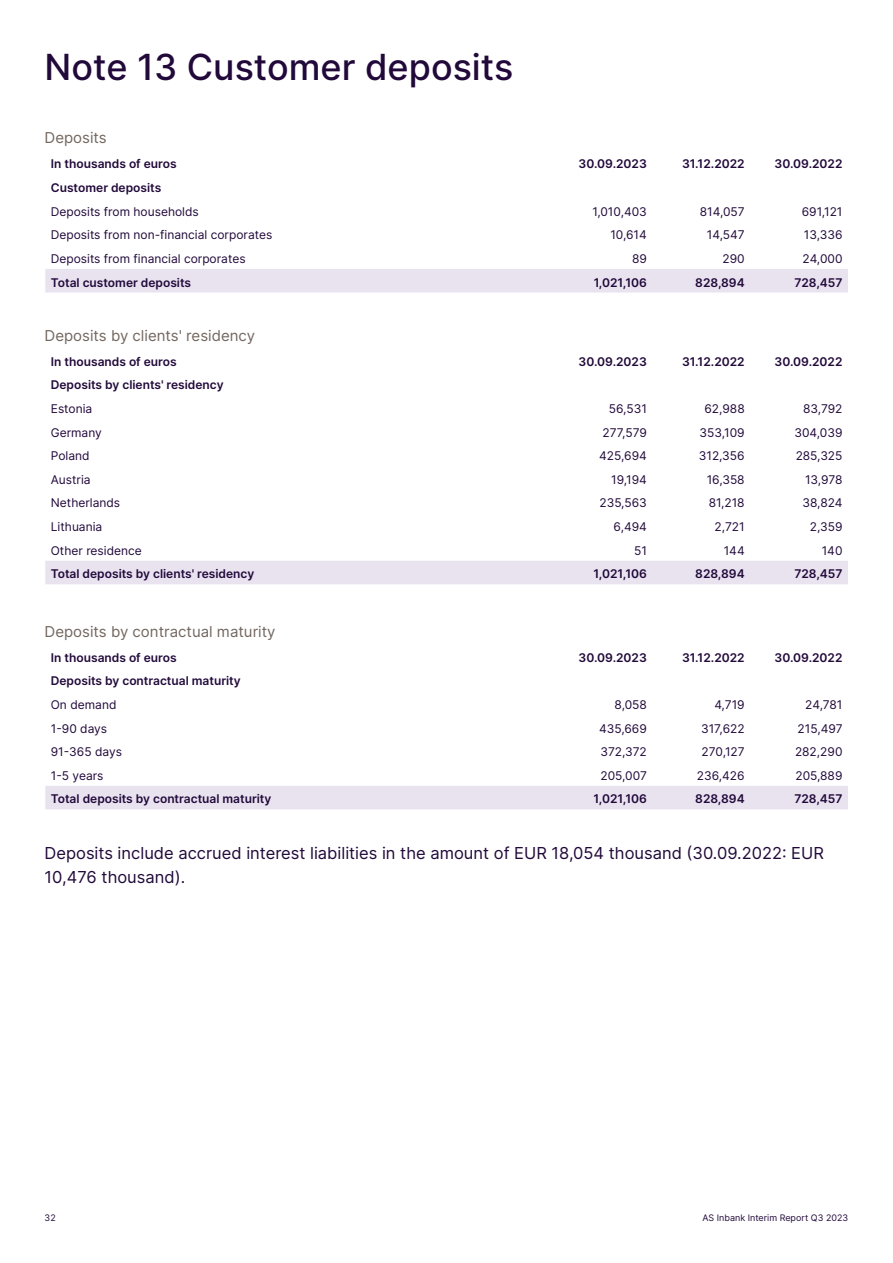
<style>
.page{position:relative;width:893px;height:1263px;background:#fff}
.page>*{position:absolute;margin:0;border:0;box-sizing:border-box;transform-origin:0 0}
.t1{font:500 36px "Inter";color:#21093a}
.t2{font:16.5px/24.6px "Inter";color:#21093a}
.t3{font:15px "Inter";color:#72675f}
.t4{font:12px "Inter";color:#21093a}
.t5{font:600 12px "Inter";color:#21093a}
.t6{font:9px "Inter";color:#21093a}
</style>
<div class="page">
<div style="left:45px;top:269px;width:803px;height:23px;background:#e9e3f0"></div>
<div style="left:45px;top:561px;width:803px;height:23px;background:#e9e3f0"></div>
<div style="left:45px;top:786px;width:803px;height:23px;background:#e9e3f0"></div>
<h1 class="t1" style="left:45px;top:40px;width:470px">Note 13 Customer deposits</h1>
<p class="t3" style="left:45px;top:127px;width:64px">Deposits</p>
<p class="t5" style="left:51px;top:155px;width:127px">In thousands of euros</p>
<p class="t5" style="left:579px;top:155px;width:70px">30.09.2023</p>
<p class="t5" style="left:682px;top:155px;width:64px">31.12.2022</p>
<p class="t5" style="left:775px;top:155px;width:69px">30.09.2022</p>
<p class="t5" style="left:51px;top:179px;width:112px">Customer deposits</p>
<p class="t4" style="left:51px;top:203px;width:149px">Deposits from households</p>
<p class="t4" style="left:592px;top:203px;width:56px">1,010,403</p>
<p class="t4" style="left:700px;top:203px;width:46px">814,057</p>
<p class="t4" style="left:802px;top:203px;width:42px">691,121</p>
<p class="t4" style="left:51px;top:226px;width:223px">Deposits from non-financial corporates</p>
<p class="t4" style="left:610px;top:226px;width:38px">10,614</p>
<p class="t4" style="left:707px;top:226px;width:39px">14,547</p>
<p class="t4" style="left:804px;top:226px;width:40px">13,336</p>
<p class="t4" style="left:51px;top:250px;width:196px">Deposits from financial corporates</p>
<p class="t4" style="left:632px;top:250px;width:16px">89</p>
<p class="t4" style="left:722px;top:250px;width:24px">290</p>
<p class="t4" style="left:803px;top:250px;width:41px">24,000</p>
<p class="t5" style="left:51px;top:273px;width:142px">Total customer deposits</p>
<p class="t5" style="left:594px;top:273px;width:55px">1,021,106</p>
<p class="t5" style="left:695px;top:273px;width:51px">828,894</p>
<p class="t5" style="left:794px;top:273px;width:50px">728,457</p>
<p class="t3" style="left:45px;top:324px;width:212px">Deposits by clients' residency</p>
<p class="t5" style="left:51px;top:352px;width:127px">In thousands of euros</p>
<p class="t5" style="left:579px;top:352px;width:70px">30.09.2023</p>
<p class="t5" style="left:682px;top:352px;width:64px">31.12.2022</p>
<p class="t5" style="left:775px;top:352px;width:69px">30.09.2022</p>
<p class="t5" style="left:51px;top:376px;width:174px">Deposits by clients' residency</p>
<p class="t4" style="left:51px;top:400px;width:43px">Estonia</p>
<p class="t4" style="left:609px;top:400px;width:40px">56,531</p>
<p class="t4" style="left:704px;top:400px;width:42px">62,988</p>
<p class="t4" style="left:803px;top:400px;width:41px">83,792</p>
<p class="t4" style="left:51px;top:423px;width:53px">Germany</p>
<p class="t4" style="left:602px;top:423px;width:46px">277,579</p>
<p class="t4" style="left:700px;top:423px;width:47px">353,109</p>
<p class="t4" style="left:794px;top:423px;width:50px">304,039</p>
<p class="t4" style="left:51px;top:447px;width:40px">Poland</p>
<p class="t4" style="left:599px;top:447px;width:49px">425,694</p>
<p class="t4" style="left:699px;top:447px;width:47px">312,356</p>
<p class="t4" style="left:796px;top:447px;width:48px">285,325</p>
<p class="t4" style="left:51px;top:471px;width:41px">Austria</p>
<p class="t4" style="left:611px;top:471px;width:37px">19,194</p>
<p class="t4" style="left:707px;top:471px;width:39px">16,358</p>
<p class="t4" style="left:805px;top:471px;width:39px">13,978</p>
<p class="t4" style="left:51px;top:494px;width:71px">Netherlands</p>
<p class="t4" style="left:599px;top:494px;width:49px">235,563</p>
<p class="t4" style="left:709px;top:494px;width:38px">81,218</p>
<p class="t4" style="left:802px;top:494px;width:42px">38,824</p>
<p class="t4" style="left:51px;top:518px;width:53px">Lithuania</p>
<p class="t4" style="left:614px;top:518px;width:35px">6,494</p>
<p class="t4" style="left:715px;top:518px;width:32px">2,721</p>
<p class="t4" style="left:810px;top:518px;width:34px">2,359</p>
<p class="t4" style="left:51px;top:542px;width:93px">Other residence</p>
<p class="t4" style="left:634px;top:542px;width:14px">51</p>
<p class="t4" style="left:724px;top:542px;width:22px">144</p>
<p class="t4" style="left:822px;top:542px;width:22px">140</p>
<p class="t5" style="left:51px;top:565px;width:205px">Total deposits by clients' residency</p>
<p class="t5" style="left:594px;top:565px;width:55px">1,021,106</p>
<p class="t5" style="left:695px;top:565px;width:51px">828,894</p>
<p class="t5" style="left:794px;top:565px;width:50px">728,457</p>
<p class="t3" style="left:45px;top:620px;width:232px">Deposits by contractual maturity</p>
<p class="t5" style="left:51px;top:648px;width:127px">In thousands of euros</p>
<p class="t5" style="left:579px;top:648px;width:70px">30.09.2023</p>
<p class="t5" style="left:682px;top:648px;width:64px">31.12.2022</p>
<p class="t5" style="left:775px;top:648px;width:69px">30.09.2022</p>
<p class="t5" style="left:51px;top:672px;width:191px">Deposits by contractual maturity</p>
<p class="t4" style="left:51px;top:696px;width:67px">On demand</p>
<p class="t4" style="left:615px;top:696px;width:34px">8,058</p>
<p class="t4" style="left:714px;top:696px;width:32px">4,719</p>
<p class="t4" style="left:805px;top:696px;width:39px">24,781</p>
<p class="t4" style="left:51px;top:719px;width:58px">1-90 days</p>
<p class="t4" style="left:599px;top:719px;width:49px">435,669</p>
<p class="t4" style="left:701px;top:719px;width:45px">317,622</p>
<p class="t4" style="left:797px;top:719px;width:46px">215,497</p>
<p class="t4" style="left:51px;top:743px;width:73px">91-365 days</p>
<p class="t4" style="left:600px;top:743px;width:48px">372,372</p>
<p class="t4" style="left:702px;top:743px;width:45px">270,127</p>
<p class="t4" style="left:795px;top:743px;width:49px">282,290</p>
<p class="t4" style="left:51px;top:767px;width:54px">1-5 years</p>
<p class="t4" style="left:600px;top:767px;width:48px">205,007</p>
<p class="t4" style="left:697px;top:767px;width:49px">236,426</p>
<p class="t4" style="left:795px;top:767px;width:49px">205,889</p>
<p class="t5" style="left:51px;top:790px;width:222px">Total deposits by contractual maturity</p>
<p class="t5" style="left:594px;top:790px;width:55px">1,021,106</p>
<p class="t5" style="left:695px;top:790px;width:51px">828,894</p>
<p class="t5" style="left:794px;top:790px;width:50px">728,457</p>
<h2 class="t2" style="left:45px;top:840px;width:781px">Deposits include accrued interest liabilities in the amount of EUR 18,054 thousand (30.09.2022: EUR<br>10,476 thousand).</h2>
<p class="t6" style="left:45px;top:1211px;width:13px">32</p>
<p class="t6" style="left:702px;top:1211px;width:147px">AS Inbank Interim Report Q3 2023</p>
</div>
